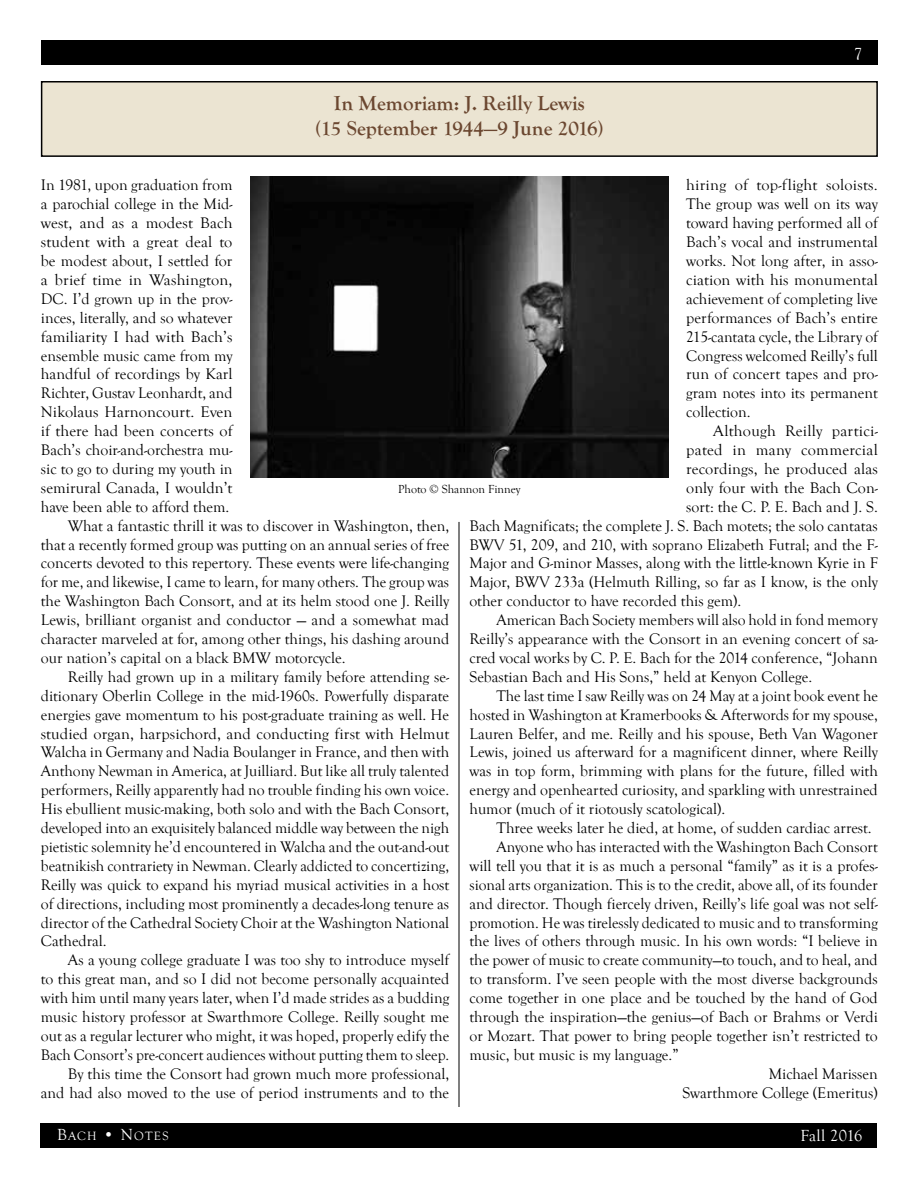
<style>
.page{position:relative;width:918px;height:1188px;background:#fff}
.page>*{position:absolute;margin:0;border:0;box-sizing:border-box;transform-origin:0 0}
.t1{font:700 21px/25.2px "Goudy Old Style T";color:#6b4730;text-align:center}
.t2{font:16.5px "Goudy Old Style T";letter-spacing:.015em;color:#fff}
.t3{font:15.75px/18.9px "Goudy Old Style T";color:#000;text-align:justify}
.t4{font:15.75px "Goudy Old Style T";letter-spacing:.02em;color:#000}
.t5{font:12.3px "Goudy Old Style T";letter-spacing:.1em;color:#fff}
.t6{font:12px "Goudy Old Style T";color:#000}
.s1{font-size:16.5px}
</style>
<div class="page">
<div style="left:40px;top:1123px;width:838px;height:25px;background:#000"></div>
<div style="left:41px;top:40px;width:837px;height:25px;background:#000"></div>
<hr style="left:459px;top:522px;width:1px;height:585px;background:#000">
<div style="left:42px;top:82px;width:835px;height:74px;background:#ebe4d2"></div>
<div style="left:41px;top:81px;width:837px;height:76px;border:2px solid #000"></div>
<img style="left:251px;top:176px;width:417px;height:302px">
<h1 class="t1" style="left:315px;top:91px;width:290px">In Memoriam: J. Reilly Lewis<br>(15 September 1944—9 June 2016)</h1>
<p class="t2" style="left:854px;top:44px;width:10px">7</p>
<p class="t3" style="left:41px;top:176px;width:193px">In 1981, upon graduation from</p>
<p class="t3" style="left:41px;top:195px;width:193px">a parochial college in the Mid-</p>
<p class="t3" style="left:41px;top:214px;width:193px">west, and as a modest Bach</p>
<p class="t3" style="left:41px;top:233px;width:193px">student with a great deal to</p>
<p class="t3" style="left:41px;top:252px;width:193px">be modest about, I settled for</p>
<p class="t3" style="left:41px;top:271px;width:193px">a brief time in Washington,</p>
<p class="t3" style="left:41px;top:290px;width:193px">DC. I’d grown up in the prov-</p>
<p class="t3" style="left:41px;top:309px;width:193px">inces, literally, and so whatever</p>
<p class="t3" style="left:41px;top:327px;width:193px">familiarity I had with Bach’s</p>
<p class="t3" style="left:41px;top:346px;width:193px">ensemble music came from my</p>
<p class="t3" style="left:41px;top:365px;width:193px">handful of recordings by Karl</p>
<p class="t3" style="left:41px;top:384px;width:193px">Richter, Gustav Leonhardt, and</p>
<p class="t3" style="left:41px;top:403px;width:193px">Nikolaus Harnoncourt. Even</p>
<p class="t3" style="left:41px;top:422px;width:193px">if there had been concerts of</p>
<p class="t3" style="left:41px;top:441px;width:193px">Bach’s choir-and-orchestra mu-</p>
<p class="t3" style="left:41px;top:460px;width:193px">sic to go to during my youth in</p>
<p class="t3" style="left:41px;top:479px;width:193px">semirural Canada, I wouldn’t</p>
<p class="t3" style="left:41px;top:498px;width:190px">have been able to afford them.</p>
<p class="t3" style="left:68px;top:516px;width:383px">What a fantastic thrill it was to discover in Washington, then,</p>
<p class="t3" style="left:41px;top:535px;width:410px">that a recently formed group was putting on an annual series of free</p>
<p class="t3" style="left:41px;top:554px;width:410px">concerts devoted to this repertory. These events were life-changing</p>
<p class="t3" style="left:41px;top:573px;width:410px">for me, and likewise, I came to learn, for many others. The group was</p>
<p class="t3" style="left:41px;top:592px;width:410px">the Washington Bach Consort, and at its helm stood one J. Reilly</p>
<p class="t3" style="left:41px;top:611px;width:410px">Lewis, brilliant organist and conductor — and a somewhat mad</p>
<p class="t3" style="left:41px;top:630px;width:410px">character marveled at for, among other things, his dashing around</p>
<p class="t3" style="left:41px;top:649px;width:306px">our nation’s capital on a black BMW motorcycle.</p>
<p class="t3" style="left:68px;top:668px;width:383px">Reilly had grown up in a military family before attending se-</p>
<p class="t3" style="left:41px;top:687px;width:410px">ditionary Oberlin College in the mid-1960s. Powerfully disparate</p>
<p class="t3" style="left:41px;top:705px;width:410px">energies gave momentum to his post-graduate training as well. He</p>
<p class="t3" style="left:41px;top:724px;width:410px">studied organ, harpsichord, and conducting first with Helmut</p>
<p class="t3" style="left:41px;top:743px;width:410px">Walcha in Germany and Nadia Boulanger in France, and then with</p>
<p class="t3" style="left:41px;top:762px;width:410px">Anthony Newman in America, at Juilliard. But like all truly talented</p>
<p class="t3" style="left:41px;top:781px;width:410px">performers, Reilly apparently had no trouble finding his own voice.</p>
<p class="t3" style="left:41px;top:800px;width:410px">His ebullient music-making, both solo and with the Bach Consort,</p>
<p class="t3" style="left:41px;top:819px;width:410px">developed into an exquisitely balanced middle way between the nigh</p>
<p class="t3" style="left:41px;top:838px;width:410px">pietistic solemnity he’d encountered in Walcha and the out-and-out</p>
<p class="t3" style="left:41px;top:857px;width:410px">beatnikish contrariety in Newman. Clearly addicted to concertizing,</p>
<p class="t3" style="left:41px;top:876px;width:410px">Reilly was quick to expand his myriad musical activities in a host</p>
<p class="t3" style="left:41px;top:894px;width:410px">of directions, including most prominently a decades-long tenure as</p>
<p class="t3" style="left:41px;top:913px;width:410px">director of the Cathedral Society Choir at the Washington National</p>
<p class="t3" style="left:41px;top:932px;width:67px">Cathedral.</p>
<p class="t3" style="left:68px;top:951px;width:383px">As a young college graduate I was too shy to introduce myself</p>
<p class="t3" style="left:41px;top:970px;width:410px">to this great man, and so I did not become personally acquainted</p>
<p class="t3" style="left:41px;top:989px;width:410px">with him until many years later, when I’d made strides as a budding</p>
<p class="t3" style="left:41px;top:1008px;width:410px">music history professor at Swarthmore College. Reilly sought me</p>
<p class="t3" style="left:41px;top:1027px;width:410px">out as a regular lecturer who might, it was hoped, properly edify the</p>
<p class="t3" style="left:41px;top:1046px;width:410px">Bach Consort’s pre-concert audiences without putting them to sleep.</p>
<p class="t3" style="left:68px;top:1065px;width:383px">By this time the Consort had grown much more professional,</p>
<p class="t3" style="left:41px;top:1083px;width:410px">and had also moved to the use of period instruments and to the</p>
<p class="t3" style="left:686px;top:176px;width:193px">hiring of top-flight soloists.<br>The group was well on its way toward having performed all of Bach’s vocal and instrumental works. Not long after, in asso&shy;ciation with his monumental achievement of completing live performances of Bach’s entire 215-cantata cycle, the Library of Congress welcomed Reilly’s full run of concert tapes and pro&shy;gram notes into its permanent collection.</p>
<p class="t3" style="left:713px;top:422px;width:166px">Although Reilly partici-</p>
<p class="t4" style="left:686px;top:441px;width:193px">pated in many commercial</p>
<p class="t3" style="left:686px;top:460px;width:193px">recordings, he produced alas</p>
<p class="t3" style="left:686px;top:479px;width:193px">only four with the Bach Con-</p>
<p class="t3" style="left:686px;top:498px;width:193px">sort: the C. P. E. Bach and J. S.</p>
<p class="t3" style="left:470px;top:516px;width:410px">Bach Magnificats; the complete J. S. Bach motets; the solo cantatas</p>
<p class="t3" style="left:470px;top:535px;width:410px">BWV 51, 209, and 210, with soprano Elizabeth Futral; and the F-</p>
<p class="t3" style="left:470px;top:554px;width:410px">Major and G-minor Masses, along with the little-known Kyrie in F</p>
<p class="t3" style="left:470px;top:573px;width:410px">Major, BWV 233a (Helmuth Rilling, so far as I know, is the only</p>
<p class="t3" style="left:470px;top:592px;width:273px">other conductor to have recorded this gem).</p>
<p class="t3" style="left:497px;top:611px;width:383px">American Bach Society members will also hold in fond memory</p>
<p class="t3" style="left:470px;top:630px;width:410px">Reilly’s appearance with the Consort in an evening concert of sa-</p>
<p class="t3" style="left:470px;top:649px;width:410px">cred vocal works by C. P. E. Bach for the 2014 conference, “Johann</p>
<p class="t3" style="left:470px;top:668px;width:344px">Sebastian Bach and His Sons,” held at Kenyon College.</p>
<p class="t3" style="left:497px;top:687px;width:383px">The last time I saw Reilly was on 24 May at a joint book event he</p>
<p class="t3" style="left:470px;top:705px;width:410px">hosted in Washington at Kramerbooks &amp; Afterwords for my spouse,</p>
<p class="t3" style="left:470px;top:724px;width:410px">Lauren Belfer, and me. Reilly and his spouse, Beth Van Wagoner</p>
<p class="t3" style="left:470px;top:743px;width:410px">Lewis, joined us afterward for a magnificent dinner, where Reilly</p>
<p class="t3" style="left:470px;top:762px;width:410px">was in top form, brimming with plans for the future, filled with</p>
<p class="t3" style="left:470px;top:781px;width:410px">energy and openhearted curiosity, and sparkling with unrestrained</p>
<p class="t3" style="left:470px;top:800px;width:257px">humor (much of it riotously scatological).</p>
<p class="t3" style="left:496px;top:819px;width:377px">Three weeks later he died, at home, of sudden cardiac arrest.</p>
<p class="t3" style="left:497px;top:838px;width:383px">Anyone who has interacted with the Washington Bach Consort</p>
<p class="t3" style="left:470px;top:857px;width:410px">will tell you that it is as much a personal “family” as it is a profes-</p>
<p class="t3" style="left:470px;top:876px;width:410px">sional arts organization. This is to the credit, above all, of its founder</p>
<p class="t3" style="left:470px;top:894px;width:410px">and director. Though fiercely driven, Reilly’s life goal was not self-</p>
<p class="t3" style="left:470px;top:913px;width:410px">promotion. He was tirelessly dedicated to music and to transforming</p>
<p class="t3" style="left:470px;top:932px;width:410px">the lives of others through music. In his own words: “I believe in</p>
<p class="t3" style="left:470px;top:951px;width:410px">the power of music to create community—to touch, and to heal, and</p>
<p class="t3" style="left:470px;top:970px;width:410px">to transform. I’ve seen people with the most diverse backgrounds</p>
<p class="t3" style="left:470px;top:989px;width:410px">come together in one place and be touched by the hand of God</p>
<p class="t3" style="left:470px;top:1008px;width:410px">through the inspiration—the genius—of Bach or Brahms or Verdi</p>
<p class="t3" style="left:470px;top:1027px;width:410px">or Mozart. That power to bring people together isn’t restricted to</p>
<p class="t3" style="left:470px;top:1046px;width:211px">music, but music is my language.”</p>
<p class="t3" style="left:769px;top:1065px;width:111px">Michael Marissen</p>
<p class="t3" style="left:682px;top:1083px;width:197px">Swarthmore College (Emeritus)</p>
<p class="t6" style="left:398px;top:483px;width:124px">Photo © Shannon Finney</p>
<p class="t5" style="left:57px;top:1130px;width:113px"><span class="s1">B</span>ACH <span class="s1">• N</span>OTES</p>
<p class="t2" style="left:800px;top:1127px;width:64px">Fall 2016</p>
</div>
